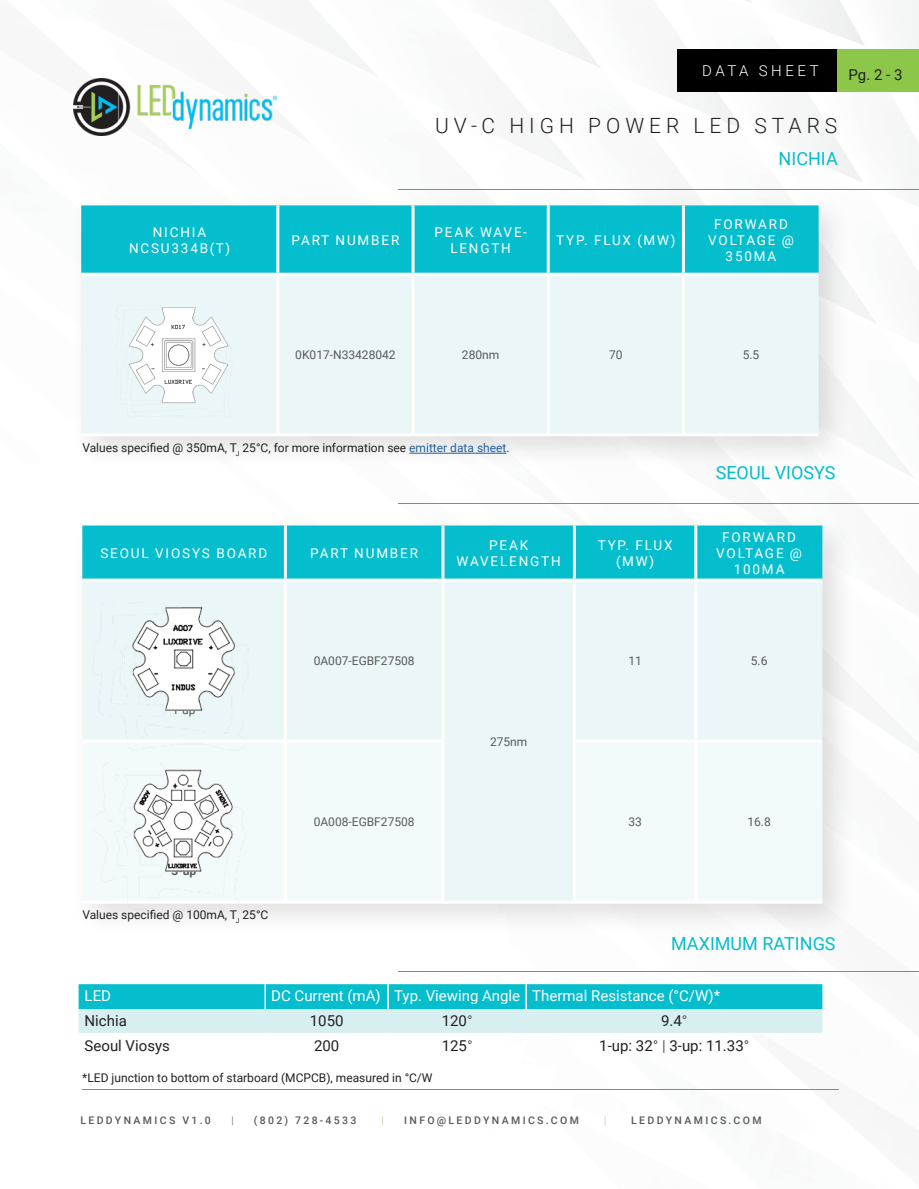
<style>
.page{position:relative;width:919px;height:1189px;background:#fff}
.page>*{position:absolute;margin:0;border:0;box-sizing:border-box;transform-origin:0 0}
.t1{font:300 21px "Roboto";letter-spacing:.235em;color:#231f20}
.t2{font:18px "Roboto";color:#04bdcd}
.t3{font:15px "Roboto";color:#231f20}
.t4{font:15px "Roboto";color:#fff}
.t5{font:300 15px "Roboto";letter-spacing:.235em;color:#fff}
.t6{font:13.5px/16.2px "Roboto";letter-spacing:.135em;color:#fff;text-align:center}
.t7{font:12px "Roboto";color:#231f20}
.t8{font:12px "Roboto";color:#58595b}
.t9{font:700 12px "Roboto";color:#58595b}
.t10{font:500 10.5px "Roboto";letter-spacing:.225em;color:#58595b}
.t11{font:300 10.5px "Roboto";color:#a2d06d}
.t12{font:300 10.5px "Roboto";color:#58595b}
.s1{color:#215e9f}
.s2{color:#58595b}
</style>
<div class="page">
<img style="left:82px;top:1089px;width:48px;height:1px">
<img style="left:336px;top:1089px;width:114px;height:1px">
<img style="left:212px;top:1089px;width:105px;height:1px">
<img style="left:539px;top:1089px;width:146px;height:1px">
<img style="left:481px;top:1089px;width:58px;height:1px">
<img style="left:744px;top:1089px;width:95px;height:1px">
<img style="left:822px;top:1001px;width:1px;height:20px">
<img style="left:468px;top:40px;width:68px;height:71px">
<img style="left:679px;top:170px;width:59px;height:23px">
<img style="left:735px;top:121px;width:88px;height:62px">
<img style="left:639px;top:0;width:113px;height:118px">
<img style="left:733px;top:115px;width:50px;height:33px">
<img style="left:744px;top:131px;width:79px;height:52px">
<img style="left:737px;top:0;width:91px;height:46px">
<img style="left:752px;top:3px;width:76px;height:118px">
<img style="left:788px;top:91px;width:77px;height:28px">
<img style="left:865px;top:46px;width:53px;height:75px">
<img style="left:73px;top:78px;width:203px;height:57px">
<div style="left:677px;top:49px;width:241px;height:42px;background:#000"></div>
<div style="left:837px;top:49px;width:81px;height:42px;background:#8cc749"></div>
<hr style="left:399px;top:189px;width:519px;height:1px;background:#04bdcd">
<div style="left:69px;top:193px;width:783px;height:277px;background:#231f20;opacity:.14"></div>
<div style="left:81px;top:205px;width:737px;height:68px;background:#04bdcd"></div>
<div style="left:81px;top:276px;width:737px;height:157px;background:#eaf6f7"></div>
<hr style="left:276px;top:205px;width:3px;height:68px;background:#fff">
<hr style="left:411px;top:205px;width:3px;height:68px;background:#fff">
<hr style="left:546px;top:205px;width:3px;height:68px;background:#fff">
<hr style="left:681px;top:205px;width:3px;height:68px;background:#fff">
<hr style="left:81px;top:273px;width:197px;height:3px;background:#fff">
<hr style="left:81px;top:433px;width:197px;height:3px;background:#fff">
<hr style="left:278px;top:273px;width:135px;height:3px;background:#fff">
<hr style="left:276px;top:276px;width:3px;height:157px;background:#fff">
<hr style="left:413px;top:273px;width:135px;height:3px;background:#fff">
<hr style="left:411px;top:276px;width:3px;height:157px;background:#fff">
<hr style="left:548px;top:273px;width:135px;height:3px;background:#fff">
<hr style="left:546px;top:276px;width:3px;height:157px;background:#fff">
<hr style="left:683px;top:273px;width:135px;height:3px;background:#fff">
<hr style="left:681px;top:276px;width:3px;height:157px;background:#fff">
<hr style="left:278px;top:433px;width:135px;height:3px;background:#fff">
<hr style="left:413px;top:433px;width:135px;height:3px;background:#fff">
<hr style="left:548px;top:433px;width:135px;height:3px;background:#fff">
<hr style="left:683px;top:433px;width:135px;height:3px;background:#fff">
<img style="left:114px;top:291px;width:126px;height:126px">
<hr style="left:399px;top:503px;width:519px;height:1px;background:#04bdcd">
<div style="left:70px;top:513px;width:785px;height:423px;background:#231f20;opacity:.14"></div>
<div style="left:82px;top:525px;width:740px;height:53px;background:#04bdcd"></div>
<div style="left:287px;top:581px;width:535px;height:160px;background:#eaf6f7"></div>
<svg style="left:287px;top:741px;width:535px;height:159px;fill:#f3fafb"></svg>
<hr style="left:284px;top:525px;width:3px;height:53px;background:#fff">
<hr style="left:441px;top:525px;width:3px;height:53px;background:#fff">
<hr style="left:573px;top:525px;width:3px;height:53px;background:#fff">
<hr style="left:694px;top:525px;width:3px;height:53px;background:#fff">
<hr style="left:285px;top:578px;width:158px;height:3px;background:#fff">
<hr style="left:284px;top:581px;width:3px;height:158px;background:#fff">
<hr style="left:443px;top:578px;width:131px;height:3px;background:#fff">
<hr style="left:441px;top:581px;width:3px;height:158px;background:#fff">
<hr style="left:574px;top:578px;width:121px;height:3px;background:#fff">
<hr style="left:573px;top:581px;width:3px;height:158px;background:#fff">
<hr style="left:695px;top:578px;width:127px;height:3px;background:#fff">
<hr style="left:694px;top:581px;width:3px;height:158px;background:#fff">
<hr style="left:285px;top:739px;width:159px;height:3px;background:#fff">
<hr style="left:441px;top:742px;width:3px;height:158px;background:#fff">
<hr style="left:573px;top:739px;width:122px;height:3px;background:#fff">
<hr style="left:573px;top:742px;width:3px;height:158px;background:#fff">
<hr style="left:695px;top:739px;width:127px;height:3px;background:#fff">
<hr style="left:694px;top:742px;width:3px;height:158px;background:#fff">
<hr style="left:285px;top:900px;width:158px;height:3px;background:#fff">
<hr style="left:443px;top:900px;width:131px;height:3px;background:#fff">
<hr style="left:574px;top:900px;width:121px;height:3px;background:#fff">
<hr style="left:695px;top:900px;width:127px;height:3px;background:#fff">
<svg style="left:79px;top:984px;width:743px;height:48px;background:#6ad5de"></svg>
<hr style="left:264px;top:984px;width:2px;height:25px;background:#fff">
<hr style="left:387px;top:984px;width:2px;height:25px;background:#fff">
<hr style="left:525px;top:984px;width:2px;height:25px;background:#fff">
<hr style="left:399px;top:971px;width:519px;height:1px;background:#04bdcd">
<img style="left:80px;top:556px;width:206px;height:206px">
<img style="left:81px;top:719px;width:206px;height:207px">
<hr style="left:409px;top:453px;width:97px;height:1px;background:#215e9f">
<hr style="left:82px;top:1088px;width:756px;height:1px;background:#04bdcd">
<p class="t6" style="left:153px;top:223px;width:55px">NICHIA</p>
<p class="t6" style="left:129px;top:239px;width:103px">NCSU334B(T)</p>
<p class="t5" style="left:702px;top:60px;width:118px">DATA SHEET</p>
<p class="t3" style="left:848px;top:64px;width:55px">Pg. 2 - 3</p>
<p class="t1" style="left:435px;top:111px;width:404px">UV-C HIGH POWER LED STARS</p>
<p class="t2" style="left:778px;top:146px;width:61px">NICHIA</p>
<p class="t6" style="left:291px;top:231px;width:109px">PART NUMBER</p>
<p class="t6" style="left:434px;top:223px;width:94px">PEAK WAVE-<br>LENGTH</p>
<p class="t6" style="left:556px;top:231px;width:121px">TYP. FLUX (MW)</p>
<p class="t6" style="left:714px;top:215px;width:75px">FORWARD</p>
<p class="t6" style="left:708px;top:231px;width:87px">VOLTAGE @<br>350MA</p>
<p class="t8" style="left:295px;top:346px;width:102px">0K017-N33428042</p>
<p class="t8" style="left:462px;top:346px;width:39px">280nm</p>
<p class="t8" style="left:609px;top:346px;width:15px">70</p>
<p class="t8" style="left:742px;top:346px;width:18px">5.5</p>
<p class="t7" style="left:82px;top:439px;width:429px">Values specified @ 350mA, T<sub>J</sub> 25°C, for more information see <span class="s1">emitter data sheet</span>.</p>
<p class="t6" style="left:100px;top:544px;width:168px">SEOUL VIOSYS BOARD</p>
<p class="t6" style="left:310px;top:544px;width:109px">PART NUMBER</p>
<p class="t8" style="left:172px;top:701px;width:25px">1-up</p>
<p class="t8" style="left:313px;top:652px;width:102px">0A007-EGBF27508</p>
<p class="t6" style="left:489px;top:536px;width:40px">PEAK</p>
<p class="t6" style="left:456px;top:552px;width:106px">WAVELENGTH</p>
<p class="t8" style="left:490px;top:733px;width:39px">275nm</p>
<p class="t6" style="left:597px;top:536px;width:76px">TYP. FLUX (MW)</p>
<p class="t2" style="left:715px;top:460px;width:121px">SEOUL VIOSYS</p>
<p class="t6" style="left:722px;top:528px;width:75px">FORWARD</p>
<p class="t6" style="left:716px;top:544px;width:87px">VOLTAGE @<br>100MA</p>
<p class="t8" style="left:628px;top:652px;width:15px">11</p>
<p class="t8" style="left:750px;top:652px;width:18px">5.6</p>
<p class="t9" style="left:171px;top:862px;width:27px">3-up</p>
<p class="t7" style="left:82px;top:906px;width:187px">Values specified @ 100mA, T<sub>J</sub> 25°C</p>
<p class="t8" style="left:313px;top:813px;width:102px">0A008-EGBF27508</p>
<p class="t8" style="left:628px;top:813px;width:15px">33</p>
<p class="t8" style="left:747px;top:813px;width:25px">16.8</p>
<p class="t2" style="left:671px;top:931px;width:166px">MAXIMUM RATINGS</p>
<p class="t4" style="left:85px;top:985px;width:28px">LED</p>
<p class="t4" style="left:271px;top:985px;width:111px">DC Current (mA)</p>
<p class="t4" style="left:394px;top:985px;width:128px">Typ. Viewing Angle</p>
<p class="t4" style="left:532px;top:985px;width:189px">Thermal Resistance (°C/W)*</p>
<p class="t3" style="left:85px;top:1009px;width:44px">Nichia</p>
<p class="t3" style="left:310px;top:1009px;width:35px">1050</p>
<p class="t3" style="left:441px;top:1009px;width:32px">120<span class="s2">°</span></p>
<p class="t3" style="left:661px;top:1009px;width:28px">9.4<span class="s2">°</span></p>
<p class="t3" style="left:85px;top:1035px;width:87px">Seoul Viosys</p>
<p class="t3" style="left:314px;top:1035px;width:27px">200</p>
<p class="t3" style="left:441px;top:1035px;width:32px">125<span class="s2">°</span></p>
<p class="t3" style="left:599px;top:1035px;width:151px">1-up: 32<span class="s2">° |</span> 3-up: 11.33<span class="s2">°</span></p>
<p class="t7" style="left:82px;top:1069px;width:352px">*LED junction to bottom of starboard (MCPCB), measured in °C/W</p>
<p class="t10" style="left:80px;top:1112px;width:132px">LEDDYNAMICS V1.0</p>
<p class="t12" style="left:231px;top:1112px;width:4px">|</p>
<p class="t10" style="left:254px;top:1112px;width:104px">(802) 728-4533</p>
<p class="t11" style="left:381px;top:1112px;width:4px">|</p>
<p class="t10" style="left:404px;top:1112px;width:176px">INFO@LEDDYNAMICS.COM</p>
<p class="t11" style="left:604px;top:1112px;width:4px">|</p>
<p class="t10" style="left:631px;top:1112px;width:132px">LEDDYNAMICS.COM</p>
</div>
